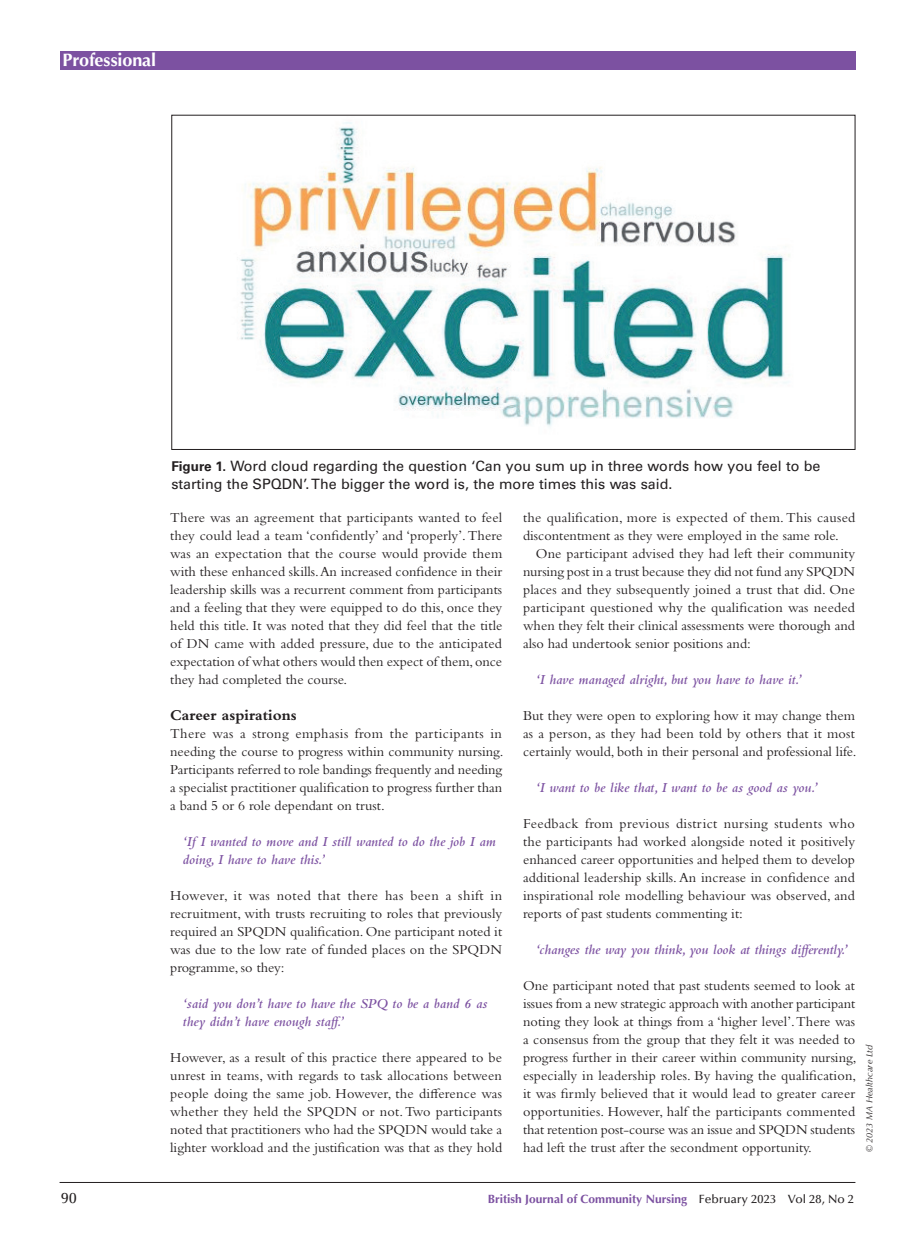
<style>
.page{position:relative;width:915px;height:1242px;background:#fff}
.page>*{position:absolute;margin:0;border:0;box-sizing:border-box;transform-origin:0 0}
.t1{font:700 18px "Optima LT Std";letter-spacing:-.005em;color:#fff}
.t2{font:700 15.75px "Bembo Std";color:#231f20}
.t3{font:500 15px "Optima LT Std";color:#231f20}
.t4{font:14.25px/18px "Bembo Std";color:#231f20;text-align:justify}
.t5{font:italic 600 14.25px/18px "Bembo Std";color:#7c51a1}
.t6{font:14.25px/18px "Univers LT Std";color:#231f20}
.t7{font:700 12px "Optima LT Std";color:#7c51a1}
.t8{font:italic 9px "Optima LT Std";letter-spacing:.005em;color:#231f20}
.s1{font-weight:700;font-size:13.5px}
.s2{font-weight:500;color:#231f20}
</style>
<div class="page">
<hr style="left:60px;top:1182px;width:795px;height:1px;background:#231f20">
<div style="left:60px;top:51px;width:795px;height:18px;background:#7c51a1"></div>
<img style="left:240px;top:122px;width:550px;height:305px">
<p class="t1" style="left:63px;top:49px;width:95px">Professional</p>
<p class="t6" style="left:171px;top:457px;width:650px"><span class="s1">Figure 1.</span> Word cloud regarding the question ‘Can you sum up in three words how you feel to be starting the SPQDN’. The bigger the word is, the more times this was said.</p>
<p class="t4" style="left:170px;top:508px;width:333px">There was an agreement that participants wanted to feel they could lead a team ‘confidently’ and ‘properly’. There was an expectation that the course would provide them with these enhanced skills. An increased confidence in their leadership skills was a recurrent comment from participants and a feeling that they were equipped to do this, once they held this title. It was noted that they did feel that the title of DN came with added pressure, due to the anticipated expectation of what others would then expect of them, once they had completed the course.</p>
<p class="t2" style="left:170px;top:706px;width:128px">Career aspirations</p>
<p class="t4" style="left:170px;top:724px;width:335px">There was a strong emphasis from the participants in needing the course to progress within community nursing.<br>Participants referred to role bandings frequently and needing a specialist practitioner qualification to progress further than a band 5 or 6 role dependant on trust.</p>
<p class="t5" style="left:183px;top:832px;width:314px">‘If I wanted to move and I still wanted to do the job I am doing, I have to have this.’</p>
<p class="t4" style="left:170px;top:886px;width:333px">However, it was noted that there has been a shift in recruitment, with trusts recruiting to roles that previously required an SPQDN qualification. One participant noted it was due to the low rate of funded places on the SPQDN programme, so they:</p>
<p class="t5" style="left:183px;top:994px;width:306px">‘said you don’t have to have the SPQ to be a band 6 as they didn’t have enough staff.’</p>
<p class="t4" style="left:170px;top:1048px;width:333px">However, as a result of this practice there appeared to be unrest in teams, with regards to task allocations between people doing the same job. However, the difference was whether they held the SPQDN or not. Two participants noted that practitioners who had the SPQDN would take a lighter workload and the justification was that as they hold</p>
<p class="t4" style="left:523px;top:508px;width:333px">the qualification, more is expected of them. This caused discontentment as they were employed in the same role.</p>
<p class="t4" style="left:523px;top:544px;width:333px;text-indent:13px">One participant advised they had left their community nursing post in a trust because they did not fund any SPQDN places and they subsequently joined a trust that did. One participant questioned why the qualification was needed when they felt their clinical assessments were thorough and also had undertook senior positions and:</p>
<p class="t5" style="left:535px;top:670px;width:267px">‘I have managed alright, but you have to have it.’</p>
<p class="t4" style="left:523px;top:706px;width:335px">But they were open to exploring how it may change them as a person, as they had been told by others that it most certainly would, both in their personal and professional life.</p>
<p class="t5" style="left:535px;top:778px;width:283px">‘I want to be like that, I want to be as good as you.’</p>
<p class="t4" style="left:523px;top:814px;width:333px">Feedback from previous district nursing students who the participants had worked alongside noted it positively enhanced career opportunities and helped them to develop additional leadership skills. An increase in confidence and inspirational role modelling behaviour was observed, and reports of past students commenting it:</p>
<p class="t5" style="left:535px;top:940px;width:313px">‘changes the way you think, you look at things differently.’</p>
<p class="t4" style="left:523px;top:976px;width:335px">One participant noted that past students seemed to look at issues from a new strategic approach with another participant noting they look at things from a ‘higher level’. There was a consensus from the group that they felt it was needed to progress further in their career within community nursing, especially in leadership roles. By having the qualification, it was firmly believed that it would lead to greater career opportunities. However, half the participants commented that retention post-course was an issue and SPQDN students had left the trust after the secondment opportunity.</p>
<p class="t8" style="left:863px;top:1152px;width:109px;rotate:-90deg">© 2023 MA Healthcare Ltd</p>
<p class="t3" style="left:61px;top:1190px;width:17px">90</p>
<p class="t7" style="left:487px;top:1192px;width:367px">British Journal of Community Nursing <span class="s2">February 2023 Vol 28, No 2</span></p>
</div>
